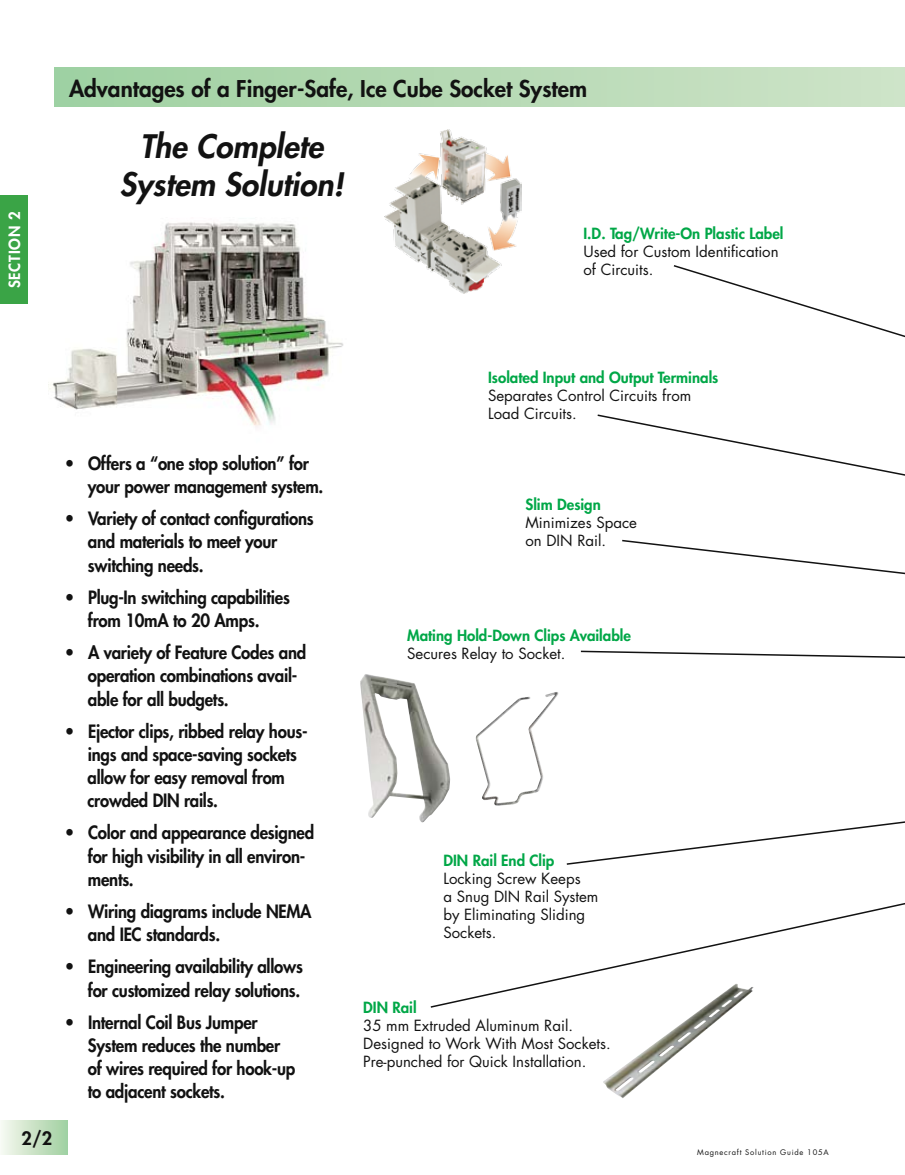
<style>
.page{position:relative;width:905px;height:1175px;background:#fff}
.page>*{position:absolute;margin:0;border:0;box-sizing:border-box;transform-origin:0 0}
.t1{font:italic 800 31.5px/37.8px "Futura Std";color:#121212;text-align:center}
.t2{font:800 22.5px "Futura Std";color:#121212}
.t3{font:800 18px "Futura Std";color:#121212}
.t4{font:800 17.85px/23.2px "Futura Std";letter-spacing:-.015em;color:#121212;scale:.94 1}
.t5{font:15px/18px "Futura Std";color:#121212}
.t6{font:800 15px "Futura Std";color:#01a747}
.t7{font:800 15px "Futura Std";letter-spacing:.05em;color:#fff}
.t8{font:7.5px "Futura Std";letter-spacing:.1em;color:#121212}
</style>
<div class="page">
<div style="left:54px;top:68px;width:850px;height:39px;background:linear-gradient(to right,#9fd1a2,#cee3c8)"></div>
<div style="left:0;top:196px;width:27px;height:108px;background:#3aa446"></div>
<div style="left:0;top:1120px;width:68px;height:34px;background:linear-gradient(to right,#f7f8f0,#a1d0a1)"></div>
<hr style="left:904px;top:68px;width:1px;height:39px;background:#cee4c9">
<svg style="left:430px;top:265px;width:474px;height:743px"></svg>
<img style="left:602px;top:983px;width:152px;height:115px">
<img style="left:360px;top:673px;width:90px;height:149px">
<img style="left:475px;top:691px;width:84px;height:115px">
<img style="left:48px;top:222px;width:296px;height:205px">
<img style="left:385px;top:129px;width:136px;height:164px">
<p class="t7" style="left:5px;top:288px;width:78px;rotate:-90deg">SECTION 2</p>
<p class="t2" style="left:69px;top:74px;width:519px">Advantages of a Finger-Safe, Ice Cube Socket System</p>
<h1 class="t1" style="left:120px;top:128px;width:225px">The Complete<br>System Solution!</h1>
<p class="t6" style="left:583px;top:224px;width:201px">I.D. Tag/Write-On Plastic Label</p>
<p class="t5" style="left:583px;top:243px;width:197px">Used for Custom Identification of Circuits.</p>
<p class="t3" style="left:22px;top:1126px;width:32px">2/2</p>
<p class="t4" style="left:88px;top:451px;width:252px;text-indent:-23px">• Offers a “one stop solution” for your power management system.</p>
<p class="t4" style="left:88px;top:507px;width:242px;text-indent:-23px">• Variety of contact configurations and materials to meet your switching needs.</p>
<p class="t4" style="left:65px;top:585px;width:241px;text-align:center">• Plug-In switching capabilities from 10mA to 20 Amps.</p>
<p class="t4" style="left:88px;top:641px;width:234px;text-indent:-23px">• A variety of Feature Codes and operation combinations avail&shy;able for all budgets.</p>
<p class="t4" style="left:88px;top:719px;width:235px;text-indent:-23px">• Ejector clips, ribbed relay hous&shy;ings and space-saving sockets allow for easy removal from crowded DIN rails.</p>
<p class="t4" style="left:88px;top:821px;width:242px;text-indent:-23px">• Color and appearance designed for high visibility in all environ&shy;ments.</p>
<p class="t4" style="left:88px;top:899px;width:239px;text-indent:-23px">• Wiring diagrams include NEMA and IEC standards.</p>
<p class="t4" style="left:65px;top:955px;width:255px;text-align:right">• Engineering availability allows for customized relay solutions.</p>
<p class="t4" style="left:88px;top:1010px;width:222px;text-indent:-23px">• Internal Coil Bus Jumper<br>System reduces the number of wires required for hook-up to adjacent sockets.</p>
<p class="t6" style="left:488px;top:368px;width:232px">Isolated Input and Output Terminals</p>
<p class="t5" style="left:488px;top:387px;width:205px">Separates Control Circuits from<br>Load Circuits.</p>
<p class="t6" style="left:525px;top:494px;width:77px">Slim Design</p>
<p class="t5" style="left:525px;top:513px;width:113px">Minimizes Space on DIN Rail.</p>
<p class="t6" style="left:407px;top:625px;width:225px">Mating Hold-Down Clips Available</p>
<p class="t5" style="left:407px;top:644px;width:160px">Secures Relay to Socket.</p>
<p class="t6" style="left:443px;top:851px;width:112px">DIN Rail End Clip</p>
<p class="t5" style="left:443px;top:869px;width:156px">Locking Screw Keeps<br>a Snug DIN Rail System by Eliminating Sliding<br>Sockets.</p>
<p class="t6" style="left:363px;top:998px;width:55px">DIN Rail</p>
<p class="t5" style="left:363px;top:1016px;width:249px">35 mm Extruded Aluminum Rail.<br>Designed to Work With Most Sockets.<br>Pre-punched for Quick Installation.</p>
<p class="t8" style="left:697px;top:1147px;width:133px">Magnecraft Solution Guide 105A</p>
</div>
